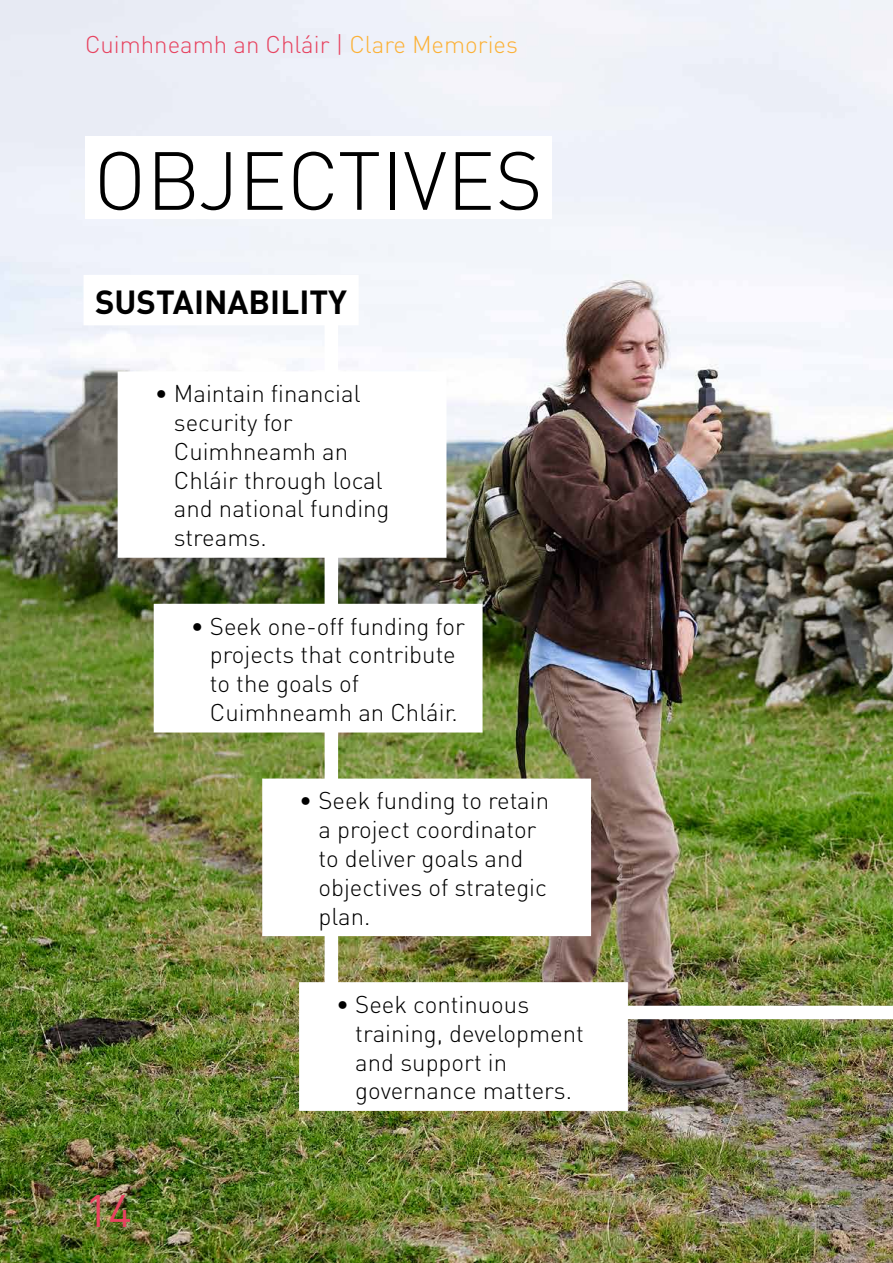
<style>
.page{position:relative;width:893px;height:1263px;background:#fff}
.page>*{position:absolute;margin:0;border:0;box-sizing:border-box;transform-origin:0 0}
.t1{font:300 81px "DIN";color:#000}
.t2{font:45px "DIN";color:#e74360}
.t3{font:700 33px "DIN";color:#000}
.t4{font:300 24px/28.8px "DIN";color:#000}
.t5{font:300 24px "DIN";color:#e74360}
.s1{color:#fcb136}
</style>
<div class="page">
<img style="left:0;top:0;width:893px;height:1263px">
<div style="left:325px;top:300px;width:13px;height:780px;background:#fff"></div>
<div style="left:531px;top:1006px;width:362px;height:13px;background:#fff"></div>
<div style="left:85px;top:276px;width:272px;height:48px;background:#fff"></div>
<div style="left:85px;top:136px;width:466px;height:82px;background:#fff"></div>
<div style="left:301px;top:984px;width:325px;height:125px;background:#fff"></div>
<div style="left:299px;top:982px;width:329px;height:129px;border:3px solid #fff"></div>
<div style="left:264px;top:780px;width:326px;height:155px;background:#fff"></div>
<div style="left:262px;top:778px;width:329px;height:158px;border:3px solid #fff"></div>
<div style="left:155px;top:605px;width:326px;height:126px;background:#fff"></div>
<div style="left:119px;top:373px;width:326px;height:183px;background:#fff"></div>
<p class="t5" style="left:85px;top:30px;width:434px">Cuimhneamh an Chláir | <span class="s1">Clare Memories</span></p>
<h1 class="t1" style="left:94px;top:131px;width:451px">OBJECTIVES</h1>
<h3 class="t3" style="left:95px;top:280px;width:254px">SUSTAINABILITY</h3>
<p class="t4" style="left:174px;top:379px;width:217px;text-indent:-19px">• Maintain financial security for<br>Cuimhneamh an<br>Chláir through local and national funding streams.</p>
<p class="t4" style="left:210px;top:611px;width:256px;text-indent:-19px">• Seek one-off funding for projects that contribute to the goals of<br>Cuimhneamh an Chláir.</p>
<p class="t4" style="left:318px;top:786px;width:232px;text-indent:-19px">• Seek funding to retain a project coordinator to deliver goals and objectives of strategic plan.</p>
<h2 class="t2" style="left:85px;top:1183px;width:48px">14</h2>
<p class="t4" style="left:355px;top:990px;width:230px;text-indent:-19px">• Seek continuous training, development and support in governance matters.</p>
</div>
